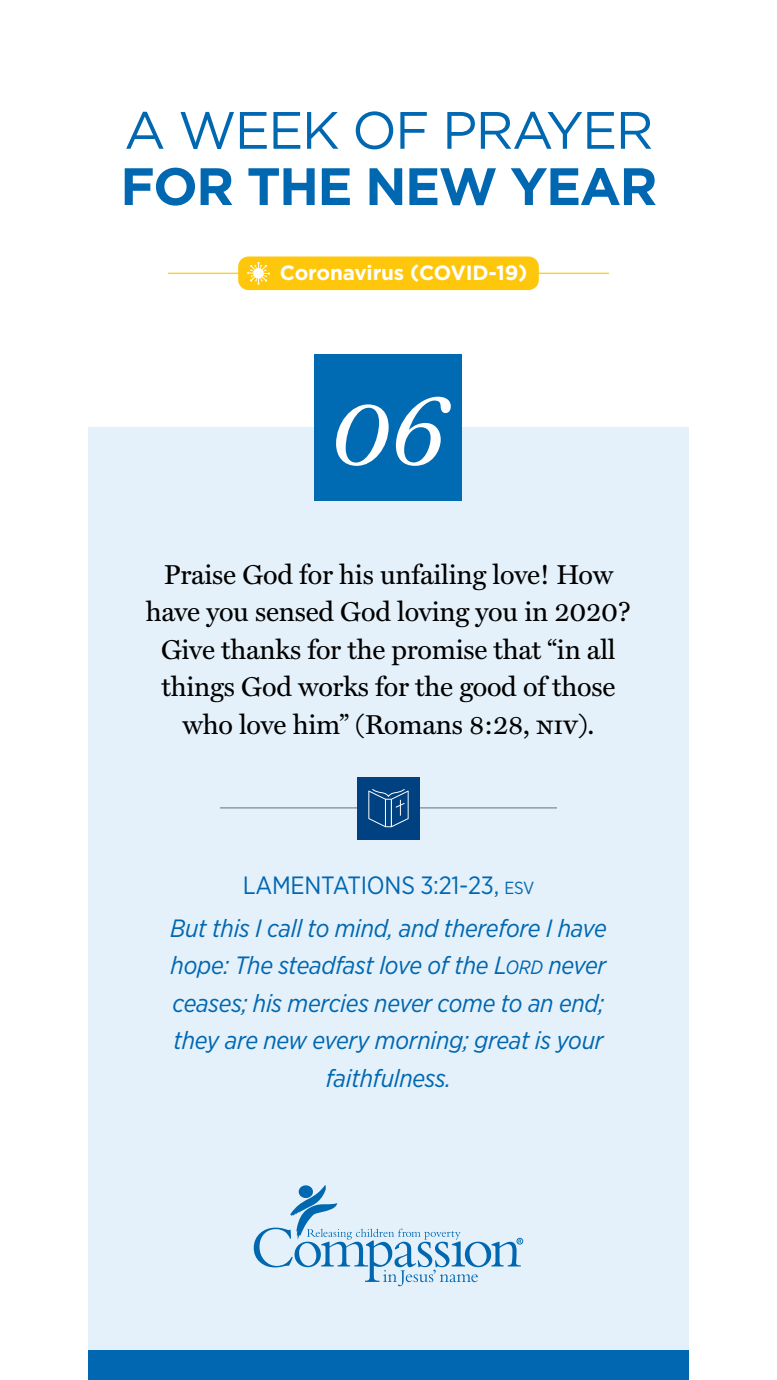
<style>
.page{position:relative;width:777px;height:1380px;background:#fff}
.page>*{position:absolute;margin:0;border:0;box-sizing:border-box;transform-origin:0 0}
.t1{font:italic 96.88px "Miller Text";color:#fff}
.t2{font:52.5px "Gotham";letter-spacing:-.03em;color:#0067b1}
.t3{font:700 52.5px "Gotham";letter-spacing:-.03em;color:#0067b1}
.t4{font:27.5px/37.5px "Miller Text";letter-spacing:-.01em;color:#000;text-align:center}
.t5{font:italic 25px/37.5px "Gotham Narrow";letter-spacing:-.01em;color:#0067b1;text-align:center}
.t6{font:700 20.62px "Gotham";letter-spacing:-.005em;color:#fff}
.s1{font-style:normal}
.s2{font-style:normal;font-size:17.5px}
.s3{font-size:19.25px}
</style>
<div class="page">
<div style="left:88px;top:428px;width:600px;height:952px;background:#e4f1fa"></div>
<hr style="left:220px;top:807px;width:336px;height:2px;background:#768a9f">
<div style="left:357px;top:777px;width:62px;height:62px;background:#004281"></div>
<svg style="left:368px;top:789px;width:40px;height:38px"></svg>
<div style="left:88px;top:1350px;width:600px;height:30px;background:#0067b0"></div>
<hr style="left:168px;top:273px;width:440px;height:1px;background:#fecd0c">
<div style="left:315px;top:354px;width:147px;height:147px;background:#006ab3"></div>
<svg style="left:254px;top:1185px;width:269px;height:101px"></svg>
<div style="left:238px;top:257px;width:300px;height:33px;background:#fec70c;border-radius:10px"></div>
<svg style="left:247px;top:262px;width:23px;height:23px"></svg>
<p class="t2" style="left:124px;top:97px;width:531px">A WEEK OF PRAYER</p>
<p class="t3" style="left:120px;top:152px;width:538px">FOR THE NEW YEAR</p>
<p class="t6" style="left:280px;top:259px;width:249px">Coronavirus (COVID-19)</p>
<p class="t1" style="left:331px;top:354px;width:116px">06</p>
<p class="t4" style="left:146px;top:553px;width:486px">Praise God for his unfailing love! How have you sensed God loving you in 2020?<br>Give thanks for the promise that “in all things God works for the good of those who love him” (Romans 8:28, NIV).</p>
<p class="t5" style="left:170px;top:863px;width:438px;line-height:43.1px"><span class="s1">LAMENTATIONS 3:21-23,</span> <span class="s2">ESV<br></span>But this I call to mind, and therefore I have</p>
<p class="t5" style="left:170px;top:946px;width:437px">hope: The steadfast love of the L<span class="s3">ord</span> never ceases; his mercies never come to an end; they are new every morning; great is your faithfulness.</p>
</div>
